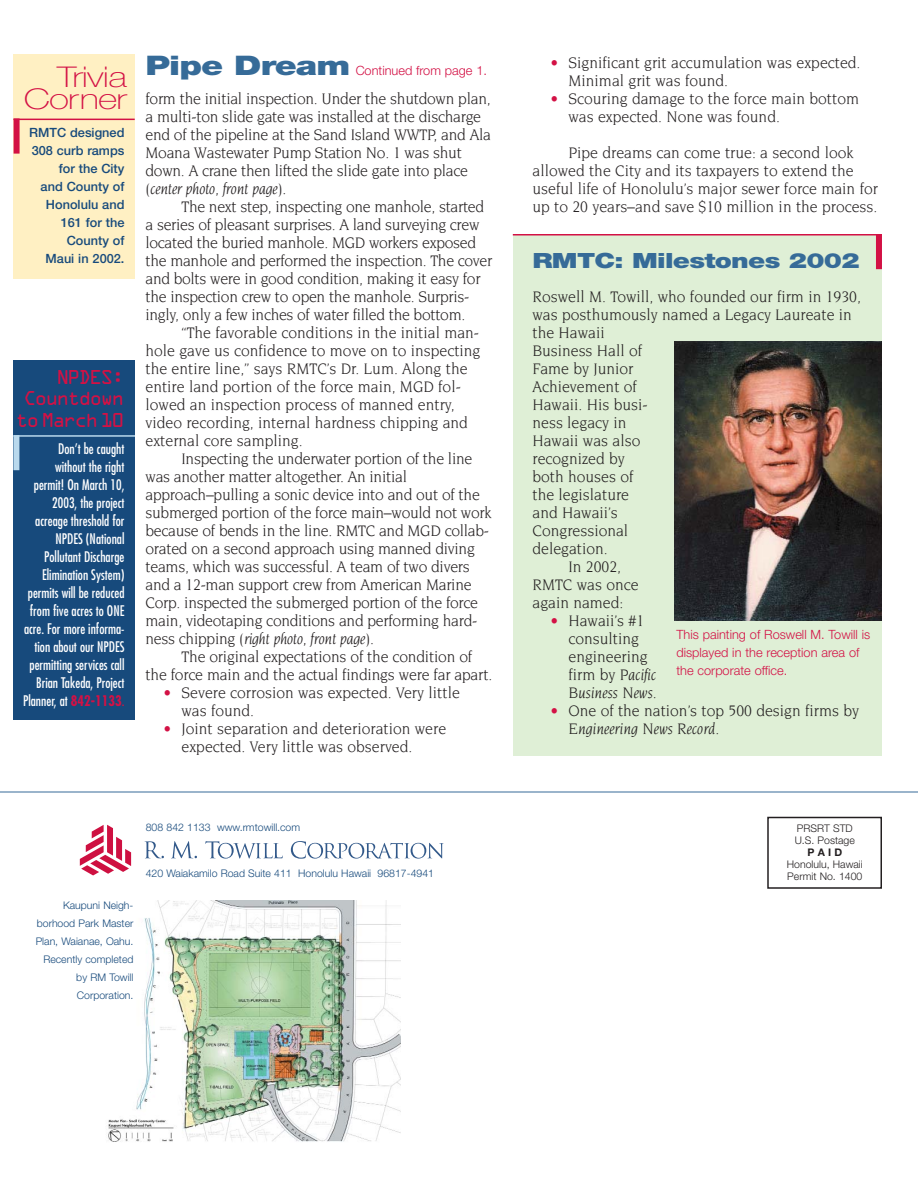
<style>
.page{position:relative;width:918px;height:1188px;background:#fff}
.page>*{position:absolute;margin:0;border:0;box-sizing:border-box;transform-origin:0 0}
.t1{font:100 28.65px/22.5px "Helvetica Neue";letter-spacing:-.02em;color:#d31145;text-align:right;scale:1.3 1}
.t2{font:900 21px "Helvetica Neue";letter-spacing:-.025em;color:#366b98;scale:1.3 1}
.t3{font:18px/21.6px "OCRA Alternate";letter-spacing:-.11em;color:#d31145;text-align:right}
.t4{font:16.5px/18px "Novarese";letter-spacing:-.015em;color:#231f20;scale:.95 1}
.t5{font:condensed 14.25px/18px "Futura";color:#fff;text-align:right;scale:.95 1}
.t6{font:300 12.75px/18px "Helvetica Neue";color:#d31145}
.t7{font:500 12.75px/18px "Helvetica Neue";color:#174a7c;text-align:right}
.t8{font:300 10.5px/18px "Helvetica Neue";color:#174a7c;text-align:right}
.t9{font:300 10.5px/12px "Helvetica Neue";color:#231f20}
.t10{font:700 10.5px "Helvetica Neue";color:#231f20}
.s1{font-weight:700;color:#d31145}
.s2{color:#d31145}
.s3{font-weight:900;font-size:27px;color:#366b98}
.s4{font-style:italic}
</style>
<div class="page">
<div style="left:767px;top:817px;width:115px;height:72px;border:2px solid #231f20"></div>
<div style="left:513px;top:234px;width:369px;height:522px;background:#dfefd6"></div>
<div style="left:14px;top:361px;width:121px;height:359px;background:#174a7c"></div>
<div style="left:14px;top:54px;width:121px;height:225px;background:#fff0c3"></div>
<hr style="left:513px;top:234px;width:369px;height:2px;background:#d31145">
<div style="left:876px;top:234px;width:6px;height:35px;background:#d31145"></div>
<hr style="left:14px;top:435px;width:121px;height:2px;background:#b9d9ed">
<div style="left:13px;top:435px;width:6px;height:35px;background:#b9d9ed"></div>
<hr style="left:14px;top:119px;width:121px;height:1px;background:#d31145">
<div style="left:14px;top:118px;width:6px;height:36px;background:#d31145"></div>
<img style="left:675px;top:342px;width:207px;height:279px">
<svg style="left:291px;top:841px;width:153px;height:18px"></svg>
<svg style="left:205px;top:841px;width:78px;height:18px"></svg>
<svg style="left:172px;top:841px;width:25px;height:17px"></svg>
<svg style="left:145px;top:841px;width:19px;height:17px"></svg>
<svg style="left:80px;top:825px;width:51px;height:50px"></svg>
<img style="left:108px;top:900px;width:292px;height:242px">
<hr style="left:0;top:792px;width:918px;height:1px;background:#366b98">
<h1 class="t1" style="left:24px;top:68px;width:81px">Trivia<br>Corner</h1>
<p class="t7" style="left:29px;top:124px;width:97px">RMTC designed<br>308 curb ramps for the City<br>and County of<br>Honolulu and<br>161 for the<br>County of<br>Maui in 2002.</p>
<p class="t3" style="left:16px;top:368px;width:110px">NPDES:<br>Countdown to March 10</p>
<p class="t5" style="left:23px;top:441px;width:108px">Don’t be caught<br>without the right permit! On March 10,<br>2003, the project acreage threshold for<br>NPDES (National<br>Pollutant Discharge<br>Elimination System) permits will be reduced from five acres to ONE acre. For more informa&shy;tion about our NPDES permitting services call<br>Brian Takeda, Project<br>Planner, at <span class="s1">842-1133</span><span class="s2">.</span></p>
<p class="t6" style="left:146px;top:62px;width:343px"><span class="s3">Pipe Dream</span> Continued from page 1.</p>
<p class="t4" style="left:146px;top:91px;width:365px">form the initial inspection. Under the shutdown plan, a multi-ton slide gate was installed at the discharge end of the pipeline at the Sand Island WWTP, and Ala Moana Wastewater Pump Station No. 1 was shut down. A crane then lifted the slide gate into place <span class="s4">(center photo, front page)</span>.</p>
<p class="t4" style="left:145px;top:199px;width:367px;text-indent:36px">The next step, inspecting one manhole, started a series of pleasant surprises. A land surveying crew located the buried manhole. MGD workers exposed the manhole and performed the inspection. The cover and bolts were in good condition, making it easy for the inspection crew to open the manhole. Surpris&shy;ingly, only a few inches of water filled the bottom.</p>
<p class="t4" style="left:145px;top:325px;width:354px;text-indent:36px">“The favorable conditions in the initial man&shy;hole gave us confidence to move on to inspecting the entire line,” says RMTC’s Dr. Lum. Along the entire land portion of the force main, MGD fol&shy;lowed an inspection process of manned entry, video recording, internal hardness chipping and external core sampling.</p>
<p class="t4" style="left:145px;top:450px;width:366px;text-indent:36px">Inspecting the underwater portion of the line was another matter altogether. An initial approach–pulling a sonic device into and out of the submerged portion of the force main–would not work because of bends in the line. RMTC and MGD collab&shy;orated on a second approach using manned diving teams, which was successful. A team of two divers and a 12-man support crew from American Marine Corp. inspected the submerged portion of the force main, videotaping conditions and performing hard&shy;ness chipping <span class="s4">(right photo, front page)</span>.</p>
<p class="t4" style="left:145px;top:648px;width:367px;text-indent:36px">The original expectations of the condition of the force main and the actual findings were far apart.</p>
<p class="t4" style="left:181px;top:684px;width:295px;text-indent:-18px"><span class="s2">•</span> Severe corrosion was expected. Very little was found.</p>
<p class="t4" style="left:181px;top:720px;width:280px;text-indent:-18px"><span class="s2">•</span> Joint separation and deterioration were expected. Very little was observed.</p>
<p class="t8" style="left:146px;top:820px;width:156px">808 842 1133 www.rmtowill.com</p>
<p class="t8" style="left:36px;top:897px;width:99px">Kaupuni Neigh&shy;borhood Park Master<br>Plan, Waianae, Oahu.<br>Recently completed by RM Towill<br>Corporation.</p>
<p class="t8" style="left:146px;top:865px;width:290px">420 Waiakamilo Road Suite 411 Honolulu Hawaii 96817-4941</p>
<p class="t4" style="left:568px;top:54px;width:309px;text-indent:-18px"><span class="s2">•</span> Significant grit accumulation was expected.<br>Minimal grit was found.</p>
<p class="t4" style="left:568px;top:90px;width:307px;text-indent:-18px"><span class="s2">•</span> Scouring damage to the force main bottom was expected. None was found.</p>
<p class="t4" style="left:532px;top:144px;width:365px;text-indent:36px">Pipe dreams can come true: a second look allowed the City and its taxpayers to extend the useful life of Honolulu’s major sewer force main for up to 20 years–and save $10 million in the process.</p>
<p class="t2" style="left:532px;top:254px;width:253px">RMTC: Milestones 2002</p>
<p class="t4" style="left:532px;top:289px;width:347px">Roswell M. Towill, who founded our firm in 1930,</p>
<p class="t4" style="left:532px;top:307px;width:338px">was posthumously named a Legacy Laureate in</p>
<p class="t4" style="left:532px;top:325px;width:78px">the Hawaii</p>
<p class="t4" style="left:532px;top:343px;width:117px">Business Hall of</p>
<p class="t4" style="left:532px;top:361px;width:108px">Fame by Junior</p>
<p class="t4" style="left:532px;top:379px;width:111px">Achievement of</p>
<p class="t4" style="left:532px;top:397px;width:123px">Hawaii. His busi-</p>
<p class="t4" style="left:532px;top:415px;width:100px">ness legacy in</p>
<p class="t4" style="left:532px;top:433px;width:115px">Hawaii was also</p>
<p class="t4" style="left:532px;top:451px;width:99px">recognized by</p>
<p class="t4" style="left:532px;top:469px;width:108px">both houses of</p>
<p class="t4" style="left:532px;top:487px;width:103px">the legislature</p>
<p class="t4" style="left:532px;top:505px;width:91px">and Hawaii’s</p>
<p class="t4" style="left:532px;top:523px;width:102px">Congressional</p>
<p class="t4" style="left:532px;top:541px;width:81px">delegation.</p>
<p class="t4" style="left:568px;top:559px;width:57px">In 2002,</p>
<p class="t4" style="left:532px;top:577px;width:113px">RMTC was once</p>
<p class="t4" style="left:532px;top:595px;width:97px">again named:</p>
<p class="t4" style="left:568px;top:613px;width:94px;text-indent:-18px"><span class="s2">•</span> Hawaii’s #1 consulting engineering firm by <span class="s4">Pacific<br>Business News</span>.</p>
<p class="t4" style="left:568px;top:703px;width:307px;text-indent:-18px"><span class="s2">•</span> One of the nation’s top 500 design firms by<br><span class="s4">Engineering News Record</span>.</p>
<p class="t6" style="left:676px;top:626px;width:195px">This painting of Roswell M. Towill is displayed in the reception area of the corporate office.</p>
<p class="t9" style="left:795px;top:823px;width:62px">PRSRT STD<br>U.S. Postage</p>
<p class="t10" style="left:807px;top:849px;width:36px">P A I D</p>
<p class="t9" style="left:787px;top:859px;width:77px">Honolulu, Hawaii<br>Permit No. 1400</p>
</div>
